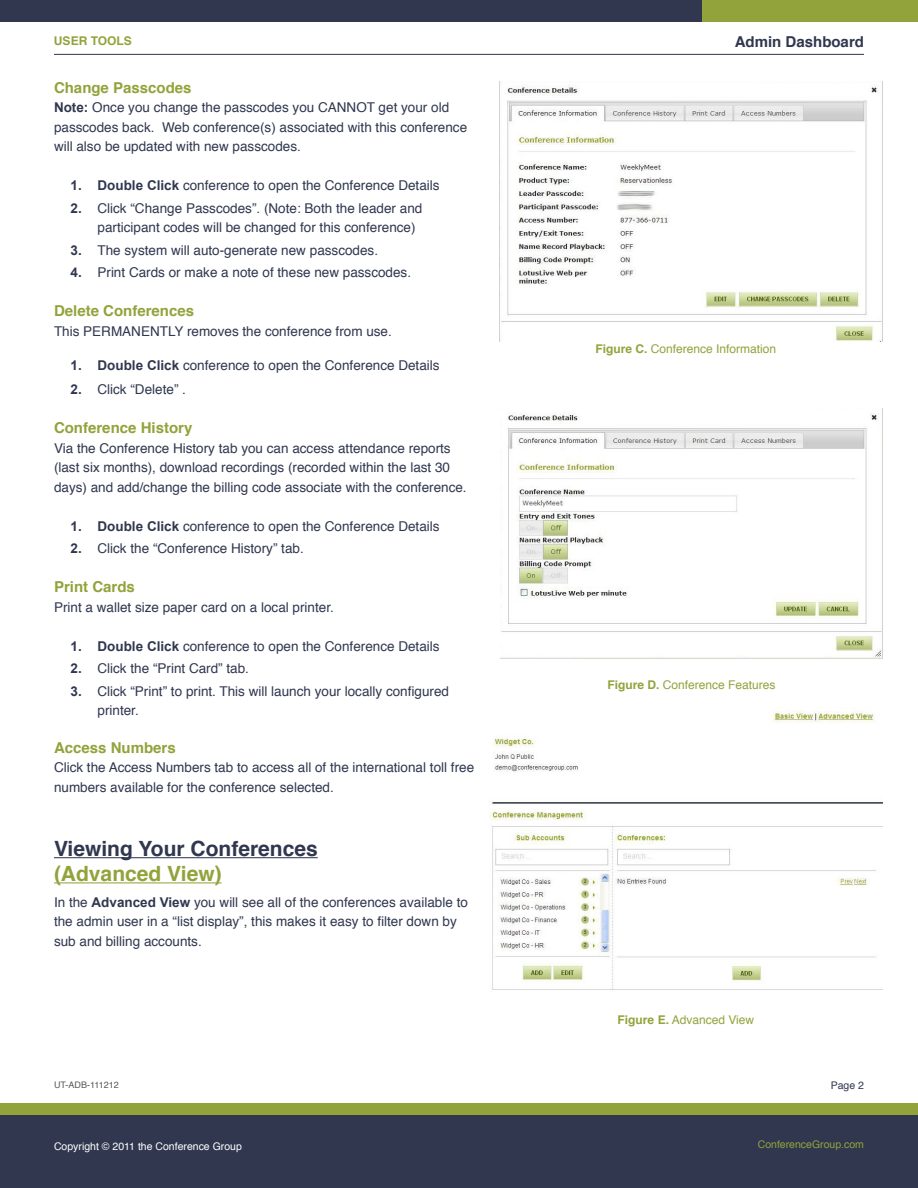
<style>
.page{position:relative;width:918px;height:1188px;background:#fff}
.page>*{position:absolute;margin:0;border:0;box-sizing:border-box;transform-origin:0 0}
.Section_Title{font:700 21px/25.2px "Helvetica";color:#30374f}
.normal_parag{font:700 15px "Helvetica";color:#92a33b}
.t1{font:700 15px "Helvetica";color:#30374f}
.normal_parag-2{font:13.5px/19.5px "Helvetica";color:#30374f}
.normal_parag-3{font:12px "Helvetica";color:#92a33b}
.t2{font:700 12px "Helvetica";color:#92a33b}
.t3{font:10.5px "Helvetica";color:#fff}
.t4{font:10.5px "Helvetica";color:#92a33b}
.t5{font:10.5px "Helvetica";color:#30374f}
.t6{font:9px "Helvetica";color:#57585a}
.s1{font-family:"Arial";font-weight:700}
.s2{color:#92a33b}
.s3{font-weight:700}
</style>
<div class="page">
<hr style="left:54px;top:54px;width:810px;height:1px;background:#30374f">
<div style="left:0;top:0;width:918px;height:22px;background:#30374f"></div>
<div style="left:702px;top:0;width:216px;height:22px;background:#92a33b"></div>
<div style="left:0;top:1114px;width:918px;height:74px;background:#30374f"></div>
<div style="left:0;top:1103px;width:918px;height:11px;background:#92a33b"></div>
<hr style="left:54px;top:857px;width:264px;height:1px;background:#30374f">
<hr style="left:54px;top:882px;width:168px;height:1px;background:#92a33b">
<img style="left:501px;top:81px;width:382px;height:261px">
<img style="left:500px;top:408px;width:383px;height:251px">
<img style="left:489px;top:707px;width:394px;height:283px">
<p class="t2" style="left:54px;top:31px;width:79px">USER TOOLS</p>
<p class="t1" style="left:735px;top:29px;width:131px">Admin Dashboard</p>
<p class="normal_parag" style="left:54px;top:76px;width:139px">Change Passcodes</p>
<p class="normal_parag-2" style="left:54px;top:98px;width:415px"><span class="s1">Note:</span> Once you change the passcodes you CANNOT get your old passcodes back. Web conference(s) associated with this conference will also be updated with new passcodes.</p>
<p class="normal_parag-2" style="left:70px;top:176px;width:371px"><span class="s1">1. Double Click</span> conference to open the Conference Details</p>
<p class="normal_parag-2" style="left:98px;top:199px;width:326px;text-indent:-27px"><span class="s1">2.</span> Click “Change Passcodes”. (Note: Both the leader and participant codes will be changed for this conference)</p>
<p class="normal_parag-2" style="left:70px;top:241px;width:309px"><span class="s1">3.</span> The system will auto-generate new passcodes.</p>
<p class="normal_parag-2" style="left:70px;top:263px;width:342px"><span class="s1">4.</span> Print Cards or make a note of these new passcodes.</p>
<p class="normal_parag" style="left:54px;top:299px;width:142px">Delete Conferences</p>
<p class="normal_parag-2" style="left:54px;top:322px;width:339px">This PERMANENTLY removes the conference from use.</p>
<p class="normal_parag-2" style="left:70px;top:356px;width:371px"><span class="s1">1. Double Click</span> conference to open the Conference Details</p>
<p class="normal_parag-2" style="left:70px;top:380px;width:117px"><span class="s1">2.</span> Click “Delete” .</p>
<p class="normal_parag" style="left:54px;top:416px;width:140px">Conference History</p>
<p class="normal_parag-2" style="left:54px;top:439px;width:414px">Via the Conference History tab you can access attendance reports (last six months), download recordings (recorded within the last 30 days) and add/change the billing code associate with the conference.</p>
<p class="normal_parag-2" style="left:70px;top:517px;width:371px"><span class="s1">1. Double Click</span> conference to open the Conference Details</p>
<p class="normal_parag-2" style="left:70px;top:539px;width:235px"><span class="s1">2.</span> Click the “Conference History” tab.</p>
<p class="normal_parag" style="left:54px;top:575px;width:82px">Print Cards</p>
<p class="normal_parag-2" style="left:54px;top:598px;width:281px">Print a wallet size paper card on a local printer.</p>
<p class="normal_parag-2" style="left:70px;top:637px;width:371px"><span class="s1">1. Double Click</span> conference to open the Conference Details</p>
<p class="normal_parag-2" style="left:70px;top:659px;width:180px"><span class="s1">2.</span> Click the “Print Card” tab.</p>
<p class="normal_parag-2" style="left:98px;top:682px;width:353px;text-indent:-27px"><span class="s1">3.</span> Click “Print” to print. This will launch your locally configured printer.</p>
<p class="normal_parag" style="left:54px;top:736px;width:123px">Access Numbers</p>
<p class="normal_parag-2" style="left:54px;top:758px;width:422px">Click the Access Numbers tab to access all of the international toll free numbers available for the conference selected.</p>
<p class="Section_Title" style="left:54px;top:836px;width:265px">Viewing Your Conferences <span class="s2">(Advanced View)</span></p>
<p class="normal_parag-2" style="left:54px;top:893px;width:415px">In the <span class="s1">Advanced View</span> you will see all of the conferences available to the admin user in a “list display”, this makes it easy to filter down by sub and billing accounts.</p>
<p class="t6" style="left:54px;top:1078px;width:66px">UT-ADB-111212</p>
<p class="normal_parag-3" style="left:596px;top:340px;width:182px"><span class="s3">Figure C.</span> Conference Information</p>
<p class="normal_parag-3" style="left:607px;top:675px;width:170px"><span class="s3">Figure D.</span> Conference Features</p>
<p class="normal_parag-3" style="left:618px;top:1010px;width:138px"><span class="s3">Figure E.</span> Advanced View</p>
<p class="t5" style="left:831px;top:1077px;width:35px">Page 2</p>
<p class="t3" style="left:54px;top:1138px;width:189px">Copyright © 2011 the Conference Group</p>
<p class="t4" style="left:758px;top:1136px;width:108px">ConferenceGroup.com</p>
</div>
